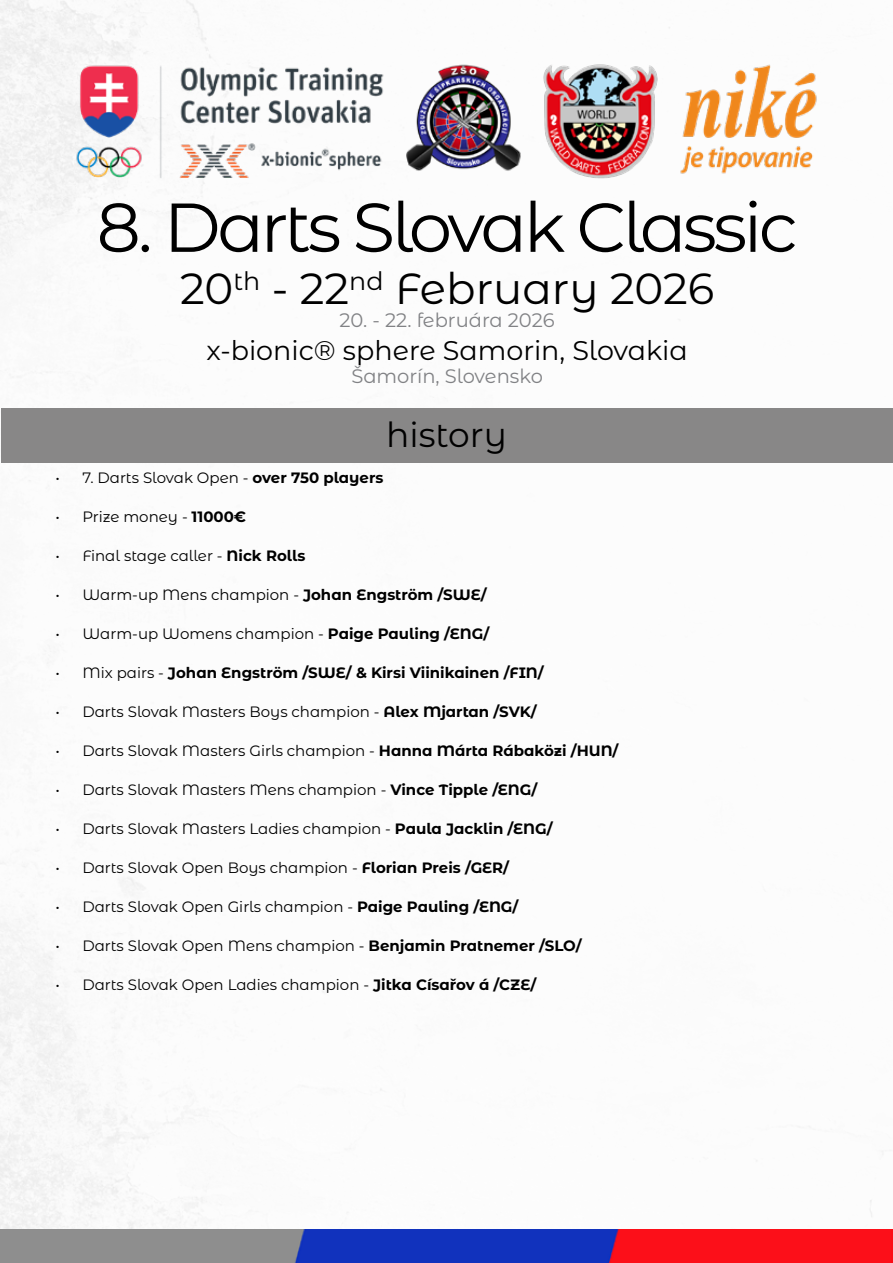
<style>
.page{position:relative;width:893px;height:1263px;background:#fff}
.page>*{position:absolute;margin:0;border:0;box-sizing:border-box;transform-origin:0 0}
.t1{font:69px "Montserrat Alternates";letter-spacing:-.05em;color:#000}
.t2{font:43.5px "Montserrat Alternates";color:#000}
.t3{font:34.5px "Montserrat Alternates";color:#000}
.t4{font:27px "Montserrat Alternates";color:#000}
.t5{font:19.5px "Montserrat Alternates";color:#818285}
.t6{font:15px "Montserrat Alternates";color:#000}
.t7{font:700 15px "Montserrat Alternates";color:#000}
.s1{font-weight:700}
.s2{font-weight:400}
</style>
<div class="page">
<img style="left:0;top:1229px;width:893px;height:34px">
<div style="left:1px;top:408px;width:891px;height:54px;background:#888787"></div>
<img style="left:53px;top:45px;width:786px;height:148px">
<h1 class="t1" style="left:97px;top:180px;width:702px">8. Darts Slovak Classic</h1>
<h2 class="t2" style="left:180px;top:259px;width:536px">20<sup>th</sup> - 22<sup>nd</sup> February 2026</h2>
<h3 class="t5" style="left:340px;top:307px;width:217px">20. - 22. februára 2026</h3>
<h3 class="t4" style="left:207px;top:332px;width:483px">x-bionic® sphere Samorin, Slovakia</h3>
<h3 class="t5" style="left:351px;top:363px;width:193px">Šamorín, Slovensko</h3>
<h3 class="t3" style="left:386px;top:411px;width:122px">history</h3>
<p class="t6" style="left:55px;top:467px;width:330px">• 7. Darts Slovak Open - <span class="s1">over 750 players</span></p>
<p class="t6" style="left:55px;top:506px;width:192px">• Prize money - <span class="s1">11000€</span></p>
<p class="t6" style="left:55px;top:545px;width:252px">• Final stage caller - <span class="s1">Nick Rolls</span></p>
<p class="t6" style="left:55px;top:584px;width:433px">• Warm-up Mens champion - <span class="s1">Johan Engström /SWE/</span></p>
<p class="t6" style="left:55px;top:623px;width:435px">• Warm-up Womens champion - <span class="s1">Paige Pauling /ENG/</span></p>
<p class="t7" style="left:55px;top:661px;width:490px"><span class="s2">• Mix pairs -</span> Johan Engström /SWE/ &amp; Kirsi Viinikainen /FIN/</p>
<p class="t6" style="left:55px;top:701px;width:483px">• Darts Slovak Masters Boys champion - <span class="s1">Alex Mjartan /SVK/</span></p>
<p class="t6" style="left:55px;top:740px;width:565px">• Darts Slovak Masters Girls champion - <span class="s1">Hanna Márta Rábaközi /HUN/</span></p>
<p class="t6" style="left:55px;top:779px;width:483px">• Darts Slovak Masters Mens champion - <span class="s1">Vince Tipple /ENG/</span></p>
<p class="t6" style="left:55px;top:818px;width:499px">• Darts Slovak Masters Ladies champion - <span class="s1">Paula Jacklin /ENG/</span></p>
<p class="t6" style="left:55px;top:857px;width:455px">• Darts Slovak Open Boys champion - <span class="s1">Florian Preis /GER/</span></p>
<p class="t6" style="left:55px;top:896px;width:465px">• Darts Slovak Open Girls champion - <span class="s1">Paige Pauling /ENG/</span></p>
<p class="t6" style="left:55px;top:935px;width:528px">• Darts Slovak Open Mens champion - <span class="s1">Benjamin Pratnemer /SLO/</span></p>
<p class="t6" style="left:55px;top:974px;width:483px">• Darts Slovak Open Ladies champion - <span class="s1">Jitka Císařov á /CZE/</span></p>
</div>
